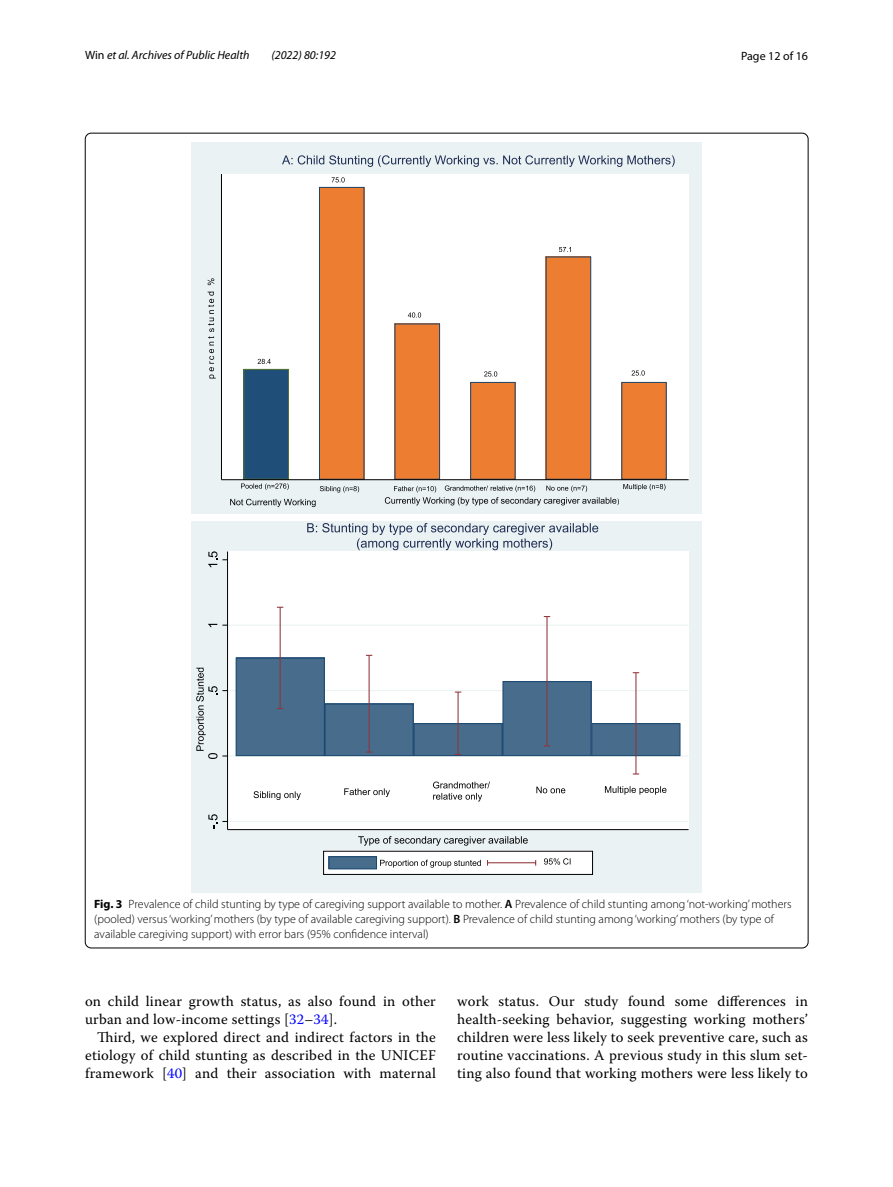
<style>
.page{position:relative;width:893px;height:1187px;background:#fff}
.page>*{position:absolute;margin:0;border:0;box-sizing:border-box;transform-origin:0 0}
.t1{font:14.7px/18px "Warnock Pro";letter-spacing:.015em;color:#000;text-align:justify}
.t2{font:300 12px/15px "Myriad Pro";color:#000}
.t3{font:italic 12px "Myriad Pro";color:#000}
.t4{font:12px "Myriad Pro";color:#000}
.s1{font-style:normal}
.s2{font-weight:700}
.s3{font-weight:600}
.s4{color:#00f}
</style>
<div class="page">
<div style="left:192px;top:142px;width:510px;height:371px;background:#eaf2f3"></div>
<div style="left:221px;top:174px;width:468px;height:305px;background:#fff"></div>
<div style="left:244px;top:369px;width:45px;height:110px;background:#1f4e79"></div>
<div style="left:244px;top:369px;width:45px;height:110px;border:1px solid #55752f"></div>
<div style="left:319px;top:187px;width:45px;height:292px;background:#ed7d31"></div>
<div style="left:319px;top:187px;width:45px;height:292px;border:1px solid #1a476f"></div>
<div style="left:395px;top:323px;width:45px;height:156px;background:#ed7d31"></div>
<div style="left:395px;top:324px;width:45px;height:155px;border:1px solid #1a476f"></div>
<div style="left:470px;top:382px;width:45px;height:97px;background:#ed7d31"></div>
<div style="left:470px;top:382px;width:45px;height:97px;border:1px solid #1a476f"></div>
<div style="left:546px;top:257px;width:45px;height:222px;background:#ed7d31"></div>
<div style="left:546px;top:257px;width:45px;height:222px;border:1px solid #1a476f"></div>
<div style="left:621px;top:382px;width:46px;height:97px;background:#ed7d31"></div>
<svg style="left:258px;top:359px;width:13px;height:5px"></svg>
<svg style="left:332px;top:177px;width:13px;height:5px"></svg>
<svg style="left:408px;top:312px;width:13px;height:5px"></svg>
<svg style="left:484px;top:371px;width:13px;height:5px"></svg>
<svg style="left:559px;top:247px;width:12px;height:5px"></svg>
<svg style="left:632px;top:370px;width:13px;height:5px"></svg>
<hr style="left:221px;top:174px;width:1px;height:305px;background:#000">
<svg style="left:208px;top:292px;width:8px;height:86px"></svg>
<svg style="left:208px;top:278px;width:6px;height:7px"></svg>
<hr style="left:221px;top:479px;width:468px;height:1px;background:#000">
<svg style="left:241px;top:483px;width:48px;height:7px"></svg>
<svg style="left:320px;top:486px;width:39px;height:6px"></svg>
<svg style="left:282px;top:155px;width:393px;height:12px"></svg>
<svg style="left:230px;top:498px;width:86px;height:9px"></svg>
<svg style="left:385px;top:484px;width:280px;height:21px"></svg>
<div style="left:192px;top:521px;width:510px;height:371px;background:#eaf2f3"></div>
<div style="left:228px;top:551px;width:461px;height:278px;background:#fff"></div>
<hr style="left:228px;top:820px;width:461px;height:2px;background:#eaf2f3">
<hr style="left:228px;top:755px;width:461px;height:1px;background:#eaf2f3">
<hr style="left:228px;top:690px;width:461px;height:1px;background:#eaf2f3">
<hr style="left:228px;top:624px;width:461px;height:1px;background:#eaf2f3">
<div style="left:236px;top:657px;width:89px;height:99px;background:#486c8c"></div>
<div style="left:236px;top:657px;width:89px;height:99px;border:1px solid #1a476f"></div>
<div style="left:325px;top:703px;width:89px;height:53px;background:#486c8c"></div>
<div style="left:325px;top:703px;width:89px;height:53px;border:1px solid #1a476f"></div>
<div style="left:414px;top:723px;width:88px;height:33px;background:#486c8c"></div>
<div style="left:414px;top:723px;width:88px;height:33px;border:1px solid #1a476f"></div>
<div style="left:502px;top:681px;width:89px;height:75px;background:#486c8c"></div>
<div style="left:503px;top:681px;width:88px;height:75px;border:1px solid #1a476f"></div>
<div style="left:591px;top:723px;width:89px;height:33px;background:#486c8c"></div>
<div style="left:591px;top:723px;width:89px;height:33px;border:1px solid #1a476f"></div>
<hr style="left:280px;top:607px;width:1px;height:101px;background:#90353b">
<hr style="left:369px;top:655px;width:1px;height:97px;background:#90353b">
<hr style="left:457px;top:692px;width:2px;height:62px;background:#90353b">
<hr style="left:546px;top:616px;width:1px;height:129px;background:#90353b">
<hr style="left:635px;top:672px;width:1px;height:102px;background:#90353b">
<svg style="left:254px;top:791px;width:47px;height:8px"></svg>
<svg style="left:344px;top:788px;width:46px;height:9px"></svg>
<svg style="left:433px;top:781px;width:57px;height:20px"></svg>
<svg style="left:536px;top:786px;width:29px;height:7px"></svg>
<svg style="left:605px;top:786px;width:61px;height:8px"></svg>
<hr style="left:227px;top:551px;width:1px;height:278px;background:#000">
<svg style="left:208px;top:814px;width:20px;height:14px"></svg>
<svg style="left:208px;top:623px;width:20px;height:4px"></svg>
<svg style="left:208px;top:551px;width:20px;height:16px"></svg>
<hr style="left:228px;top:829px;width:461px;height:1px;background:#000">
<svg style="left:358px;top:836px;width:170px;height:9px"></svg>
<div style="left:323px;top:850px;width:270px;height:24px;background:#fff"></div>
<div style="left:329px;top:856px;width:48px;height:13px;background:#486c8c"></div>
<div style="left:329px;top:856px;width:48px;height:13px;border:1px solid #1a476f"></div>
<hr style="left:487px;top:862px;width:49px;height:1px;background:#90353b">
<svg style="left:380px;top:859px;width:101px;height:8px"></svg>
<svg style="left:544px;top:858px;width:26px;height:6px"></svg>
<svg style="left:307px;top:523px;width:291px;height:27px"></svg>
<svg style="left:196px;top:667px;width:32px;height:92px"></svg>
<p class="t3" style="left:85px;top:48px;width:166px"><span class="s1">Win</span> et al. Archives of Public Health</p>
<p class="t3" style="left:271px;top:48px;width:66px">(2022) 80:192</p>
<p class="t4" style="left:741px;top:48px;width:68px">Page 12 of 16</p>
<p class="t2" style="left:94px;top:896px;width:699px"><span class="s2">Fig. 3</span> Prevalence of child stunting by type of caregiving support available to mother. <span class="s3">A</span> Prevalence of child stunting among ‘not-working’ mothers (pooled) versus ‘working’ mothers (by type of available caregiving support). <span class="s3">B</span> Prevalence of child stunting among ‘working’ mothers (by type of available caregiving support) with error bars (95% confidence interval)</p>
<p class="t1" style="left:85px;top:991px;width:352px">on child linear growth status, as also found in other urban and low-income settings [<span class="s4">32</span>–<span class="s4">34</span>].</p>
<p class="t1" style="left:85px;top:1027px;width:352px;text-indent:12px">Third, we explored direct and indirect factors in the etiology of child stunting as described in the UNICEF framework [<span class="s4">40</span>] and their association with maternal</p>
<p class="t1" style="left:457px;top:991px;width:352px">work status. Our study found some differences in health-seeking behavior, suggesting working mothers’ children were less likely to seek preventive care, such as routine vaccinations. A previous study in this slum set&shy;ting also found that working mothers were less likely to</p>
</div>
